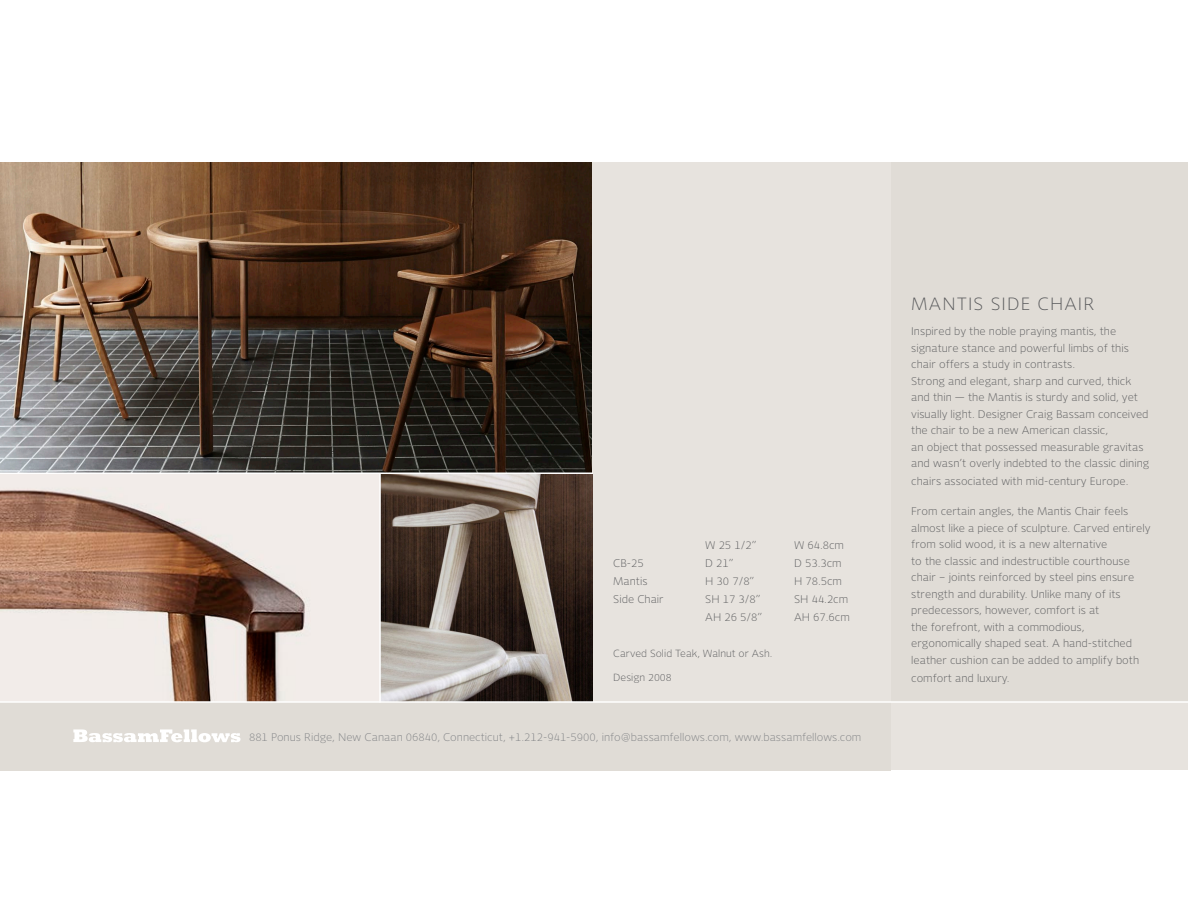
<style>
.page{position:relative;width:1188px;height:918px;background:#fff}
.page>*{position:absolute;margin:0;border:0;box-sizing:border-box;transform-origin:0 0}
.t1{font:300 18px "New Libris";letter-spacing:.06em;color:#57585a}
.t2{font:300 11.25px/16.5px "New Libris";color:#57585a}
.t3{font:300 11.25px "New Libris";color:#7e8083}
.t4{font:300 10.5px "New Libris";color:#57585a}
</style>
<div class="page">
<img style="left:0;top:162px;width:593px;height:539px">
<div style="left:891px;top:162px;width:297px;height:608px;background:#e0dcd6"></div>
<div style="left:593px;top:162px;width:298px;height:546px;background:#e7e3de"></div>
<div style="left:0;top:702px;width:891px;height:68px;background:#e0dcd6"></div>
<div style="left:891px;top:702px;width:297px;height:68px;background:#e7e3de"></div>
<svg style="left:74px;top:729px;width:167px;height:13px"></svg>
<svg style="left:381px;top:474px;width:212px;height:227px;background:#6f635b"></svg>
<hr style="left:0;top:701px;width:1188px;height:2px;background:#fff">
<hr style="left:379px;top:474px;width:2px;height:229px;background:#fff">
<hr style="left:0;top:472px;width:593px;height:2px;background:#fff">
<p class="t2" style="left:705px;top:537px;width:53px">W 25 1/2”</p>
<p class="t2" style="left:705px;top:555px;width:30px">D 21”</p>
<p class="t2" style="left:705px;top:573px;width:51px">H 30 7/8”</p>
<p class="t2" style="left:705px;top:590px;width:59px;line-height:18px">SH 17 3/8”<br>AH 26 5/8”</p>
<p class="t4" style="left:613px;top:647px;width:160px">Carved Solid Teak, Walnut or Ash.</p>
<p class="t4" style="left:613px;top:671px;width:60px">Design 2008</p>
<p class="t2" style="left:613px;top:555px;width:32px">CB-25</p>
<p class="t2" style="left:613px;top:573px;width:36px">Mantis</p>
<p class="t2" style="left:613px;top:591px;width:52px">Side Chair</p>
<p class="t2" style="left:794px;top:537px;width:51px">W 64.8cm</p>
<p class="t2" style="left:794px;top:555px;width:49px">D 53.3cm</p>
<p class="t2" style="left:794px;top:573px;width:49px">H 78.5cm</p>
<p class="t2" style="left:794px;top:591px;width:56px">SH 44.2cm</p>
<p class="t2" style="left:794px;top:609px;width:57px">AH 67.6cm</p>
<p class="t3" style="left:249px;top:731px;width:614px">881 Ponus Ridge, New Canaan 06840, Connecticut, +1.212-941-5900, info@bassamfellows.com, www.bassamfellows.com</p>
<p class="t1" style="left:911px;top:294px;width:185px">MANTIS SIDE CHAIR</p>
<p class="t2" style="left:911px;top:323px;width:219px">Inspired by the noble praying mantis, the signature stance and powerful limbs of this chair offers a study in contrasts.</p>
<p class="t2" style="left:911px;top:373px;width:239px">Strong and elegant, sharp and curved, thick and thin — the Mantis is sturdy and solid, yet visually light. Designer Craig Bassam conceived the chair to be a new American classic,</p>
<p class="t2" style="left:911px;top:439px;width:240px">an object that possessed measurable gravitas and wasn’t overly indebted to the classic dining</p>
<p class="t2" style="left:911px;top:473px;width:219px">chairs associated with mid-century Europe.</p>
<p class="t2" style="left:911px;top:503px;width:241px">From certain angles, the Mantis Chair feels almost like a piece of sculpture. Carved entirely from solid wood, it is a new alternative</p>
<p class="t2" style="left:911px;top:553px;width:224px">to the classic and indestructible courthouse chair – joints reinforced by steel pins ensure strength and durability. Unlike many of its predecessors, however, comfort is at</p>
<p class="t2" style="left:911px;top:619px;width:229px">the forefront, with a commodious, ergonomically shaped seat. A hand-stitched leather cushion can be added to amplify both</p>
<p class="t2" style="left:911px;top:670px;width:100px">comfort and luxury.</p>
</div>
